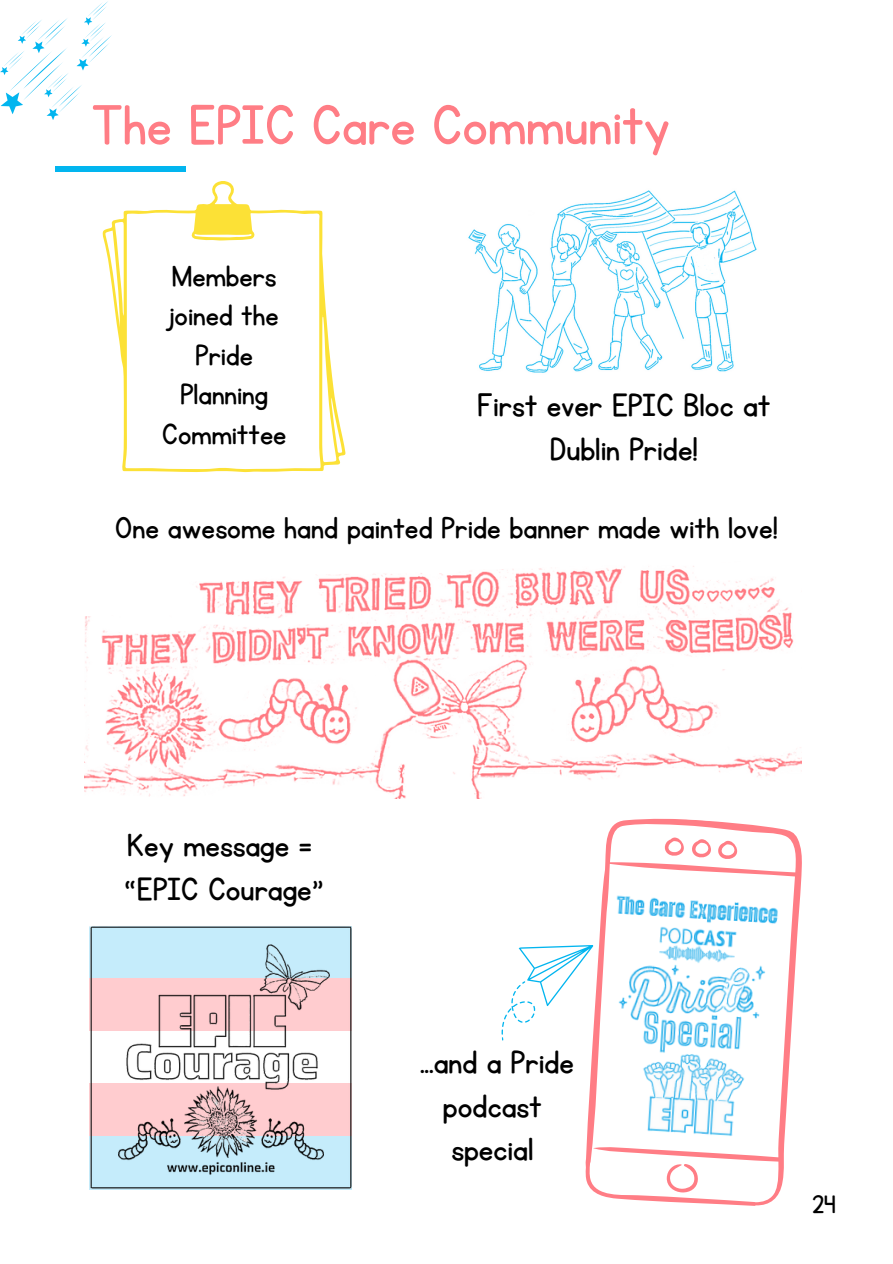
<style>
.page{position:relative;width:893px;height:1264px;background:#fff}
.page>*{position:absolute;margin:0;border:0;box-sizing:border-box;transform-origin:0 0}
.t1{font:64.65px "KG Primary Penmanship";color:#ff7d85}
.t2{font:37.5px/43.8px "KG Primary Penmanship";color:#000;text-align:center}
.t3{font:35.1px "KG Primary Penmanship";color:#000}
.t4{font:34.2px/39.5px "KG Primary Penmanship";color:#000;text-align:center}
.t5{font:29.7px "KG Primary Penmanship";color:#000}
</style>
<div class="page">
<div style="left:55px;top:167px;width:130px;height:5px;background:#02b5ef"></div>
<svg style="left:0;top:1px;width:112px;height:119px"></svg>
<img style="left:84px;top:581px;width:717px;height:217px">
<svg style="left:282px;top:566px;width:492px;height:15px"></svg>
<svg style="left:84px;top:581px;width:67px;height:36px"></svg>
<img style="left:468px;top:190px;width:289px;height:183px">
<img style="left:89px;top:926px;width:263px;height:263px">
<svg style="left:103px;top:181px;width:242px;height:291px"></svg>
<svg style="left:585px;top:818px;width:217px;height:388px"></svg>
<svg style="left:665px;top:1167px;width:33px;height:26px"></svg>
<svg style="left:663px;top:830px;width:83px;height:31px"></svg>
<svg style="left:501px;top:946px;width:39px;height:94px"></svg>
<img style="left:540px;top:861px;width:262px;height:306px">
<p class="t1" style="left:91px;top:94px;width:580px">The EPIC Care Community</p>
<p class="t4" style="left:170px;top:257px;width:110px">Members joined the<br>Pride</p>
<p class="t4" style="left:162px;top:376px;width:126px">Planning<br>Committee</p>
<p class="t2" style="left:476px;top:384px;width:295px">First ever EPIC Bloc at<br>Dublin Pride!</p>
<p class="t3" style="left:115px;top:510px;width:664px">One awesome hand painted Pride banner made with love!</p>
<p class="t2" style="left:127px;top:824px;width:186px">Key message =</p>
<p class="t2" style="left:124px;top:868px;width:202px">“EPIC Courage”</p>
<p class="t2" style="left:420px;top:1041px;width:155px">...and a Pride podcast</p>
<p class="t2" style="left:451px;top:1128px;width:83px">special</p>
<p class="t5" style="left:812px;top:1190px;width:25px">24</p>
</div>
